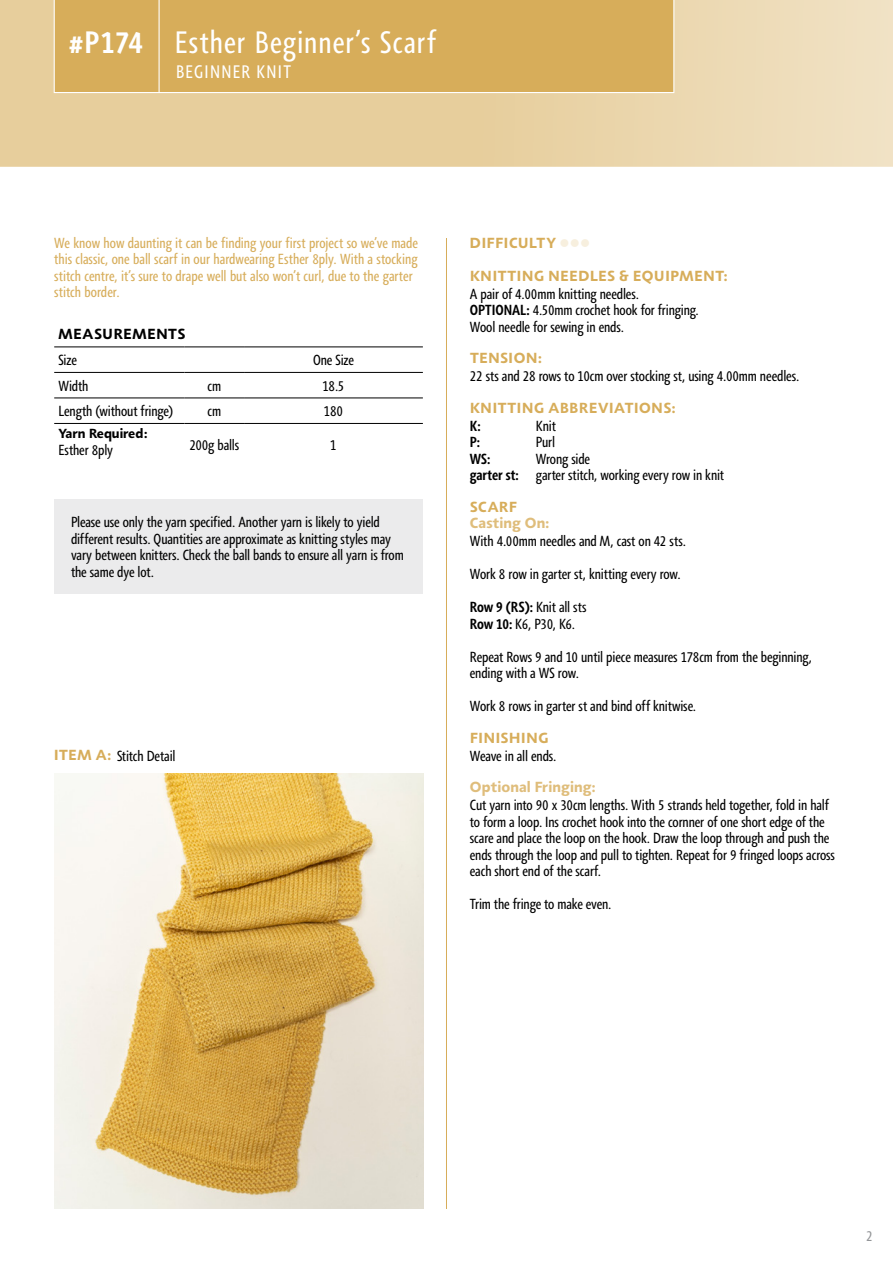
<style>
.page{position:relative;width:893px;height:1263px;background:#fff}
.page>*{position:absolute;margin:0;border:0;box-sizing:border-box;transform-origin:0 0}
.t1{font:condensed 31.8px "Agilita LT Pro";letter-spacing:.035em;color:#fff}
.t2{font:700 condensed 31.8px "Agilita LT Pro";color:#fff}
.t3{font:condensed 18.6px "Agilita LT Pro";letter-spacing:.07em;color:#fff}
.t4{font:condensed 15px/16.5px "Agilita LT Pro";letter-spacing:-.01em;color:#000}
.t5{font:condensed 15px/16.5px "Agilita LT Pro";color:#d7ad5a}
.t6{font:700 15px "Agilita LT Pro";letter-spacing:.05em;color:#d7ad5a}
.t7{font:700 15px "Agilita LT Pro";letter-spacing:.01em;color:#dfbd7b}
.t8{font:700 15px "Agilita LT Pro";letter-spacing:.055em;color:#000}
.t9{font:700 condensed 15px "Agilita LT Pro";color:#000}
.t10{font:condensed 15px "Agilita LT Pro";color:#939598}
.t11{font:700 13.5px "Agilita LT Pro";color:#000}
.s1{font-weight:700;font-stretch:normal;color:#d7ad5a}
.s2{color:#f7efde}
.s3{font-weight:700}
</style>
<div class="page">
<hr style="left:446px;top:238px;width:1px;height:971px;background:#d7ad5a">
<svg style="left:0;top:0;width:893px;height:167px;background:#ead4aa"></svg>
<div style="left:54px;top:0;width:620px;height:93px;background:#d7ad5a"></div>
<hr style="left:159px;top:0;width:1px;height:93px;background:#fff">
<hr style="left:54px;top:423px;width:131px;height:1px;background:#000">
<hr style="left:185px;top:423px;width:59px;height:1px;background:#000">
<hr style="left:244px;top:423px;width:179px;height:1px;background:#000">
<hr style="left:54px;top:346px;width:131px;height:1px;background:#000">
<hr style="left:185px;top:346px;width:59px;height:1px;background:#000">
<hr style="left:244px;top:346px;width:179px;height:1px;background:#000">
<hr style="left:54px;top:372px;width:131px;height:1px;background:#000">
<hr style="left:185px;top:372px;width:59px;height:1px;background:#000">
<hr style="left:244px;top:372px;width:179px;height:1px;background:#000">
<hr style="left:54px;top:398px;width:131px;height:1px;background:#000">
<hr style="left:185px;top:398px;width:59px;height:1px;background:#000">
<hr style="left:244px;top:398px;width:179px;height:1px;background:#000">
<div style="left:54px;top:499px;width:369px;height:95px;background:#ebebec"></div>
<img style="left:54px;top:774px;width:369px;height:435px">
<h1 class="t2" style="left:69px;top:20px;width:75px">#P174</h1>
<h1 class="t1" style="left:175px;top:21px;width:263px">Esther Beginner’s Scarf</h1>
<p class="t3" style="left:176px;top:59px;width:116px">BEGINNER KNIT</p>
<p class="t5" style="left:54px;top:234px;width:365px">We know how daunting it can be finding your first project so we’ve made this classic, one ball scarf in our hardwearing Esther 8ply. With a stocking stitch centre, it’s sure to drape well but also won’t curl, due to the garter stitch border.</p>
<p class="t8" style="left:59px;top:323px;width:128px">MEASUREMENTS</p>
<p class="t4" style="left:58px;top:352px;width:20px">Size</p>
<p class="t4" style="left:313px;top:352px;width:42px">One Size</p>
<p class="t4" style="left:58px;top:377px;width:32px">Width</p>
<p class="t4" style="left:207px;top:377px;width:15px">cm</p>
<p class="t4" style="left:322px;top:377px;width:24px">18.5</p>
<p class="t4" style="left:58px;top:403px;width:116px">Length (without fringe)</p>
<p class="t4" style="left:207px;top:403px;width:15px">cm</p>
<p class="t4" style="left:324px;top:403px;width:21px">180</p>
<p class="t11" style="left:58px;top:423px;width:91px">Yarn Required:</p>
<p class="t4" style="left:58px;top:442px;width:56px">Esther 8ply</p>
<p class="t4" style="left:189px;top:437px;width:51px">200g balls</p>
<p class="t4" style="left:330px;top:437px;width:8px">1</p>
<p class="t4" style="left:71px;top:514px;width:334px">Please use only the yarn specified. Another yarn is likely to yield different results. Quantities are approximate as knitting styles may vary between knitters. Check the ball bands to ensure all yarn is from the same dye lot.</p>
<p class="t4" style="left:54px;top:748px;width:123px"><span class="s1">ITEM A:</span> Stitch Detail</p>
<p class="t6" style="left:470px;top:231px;width:122px">DIFFICULTY <span class="s2">●●●</span></p>
<p class="t6" style="left:470px;top:264px;width:259px">KNITTING NEEDLES &amp; EQUIPMENT:</p>
<p class="t4" style="left:470px;top:285px;width:231px">A pair of 4.00mm knitting needles.<br><span class="s3">OPTIONAL:</span> 4.50mm crochet hook for fringing.<br>Wool needle for sewing in ends.</p>
<p class="t6" style="left:470px;top:347px;width:73px">TENSION:</p>
<p class="t4" style="left:470px;top:368px;width:331px">22 sts and 28 rows to 10cm over stocking st, using 4.00mm needles.</p>
<p class="t6" style="left:470px;top:396px;width:207px">KNITTING ABBREVIATIONS:</p>
<p class="t9" style="left:470px;top:415px;width:12px">K:</p>
<p class="t4" style="left:536px;top:417px;width:22px">Knit</p>
<p class="t9" style="left:470px;top:431px;width:12px">P:</p>
<p class="t4" style="left:536px;top:434px;width:21px">Purl</p>
<p class="t9" style="left:470px;top:448px;width:22px">WS:</p>
<p class="t4" style="left:470px;top:450px;width:256px;text-indent:66px">Wrong side<br><span class="s3">garter st:</span> garter stitch, working every row in knit</p>
<p class="t6" style="left:470px;top:495px;width:48px">SCARF</p>
<p class="t7" style="left:470px;top:512px;width:81px">Casting On:</p>
<p class="t4" style="left:470px;top:533px;width:218px">With 4.00mm needles and M, cast on 42 sts.</p>
<p class="t4" style="left:470px;top:566px;width:212px">Work 8 row in garter st, knitting every row.</p>
<p class="t4" style="left:470px;top:599px;width:118px"><span class="s3">Row 9 (RS):</span> Knit all sts<br><span class="s3">Row 10:</span> K6, P30, K6.</p>
<p class="t4" style="left:470px;top:648px;width:344px">Repeat Rows 9 and 10 until piece measures 178cm from the beginning, ending with a WS row.</p>
<p class="t4" style="left:470px;top:698px;width:228px">Work 8 rows in garter st and bind off knitwise.</p>
<p class="t6" style="left:470px;top:726px;width:80px">FINISHING</p>
<p class="t4" style="left:470px;top:747px;width:88px">Weave in all ends.</p>
<p class="t7" style="left:470px;top:776px;width:127px">Optional Fringing:</p>
<p class="t4" style="left:470px;top:797px;width:367px">Cut yarn into 90 x 30cm lengths. With 5 strands held together, fold in half to form a loop. Ins crochet hook into the cornner of one short edge of the scare and place the loop on the hook. Draw the loop through and push the ends through the loop and pull to tighten. Repeat for 9 fringed loops across each short end of the scarf.</p>
<p class="t4" style="left:470px;top:896px;width:143px">Trim the fringe to make even.</p>
<p class="t10" style="left:866px;top:1225px;width:8px">2</p>
</div>
